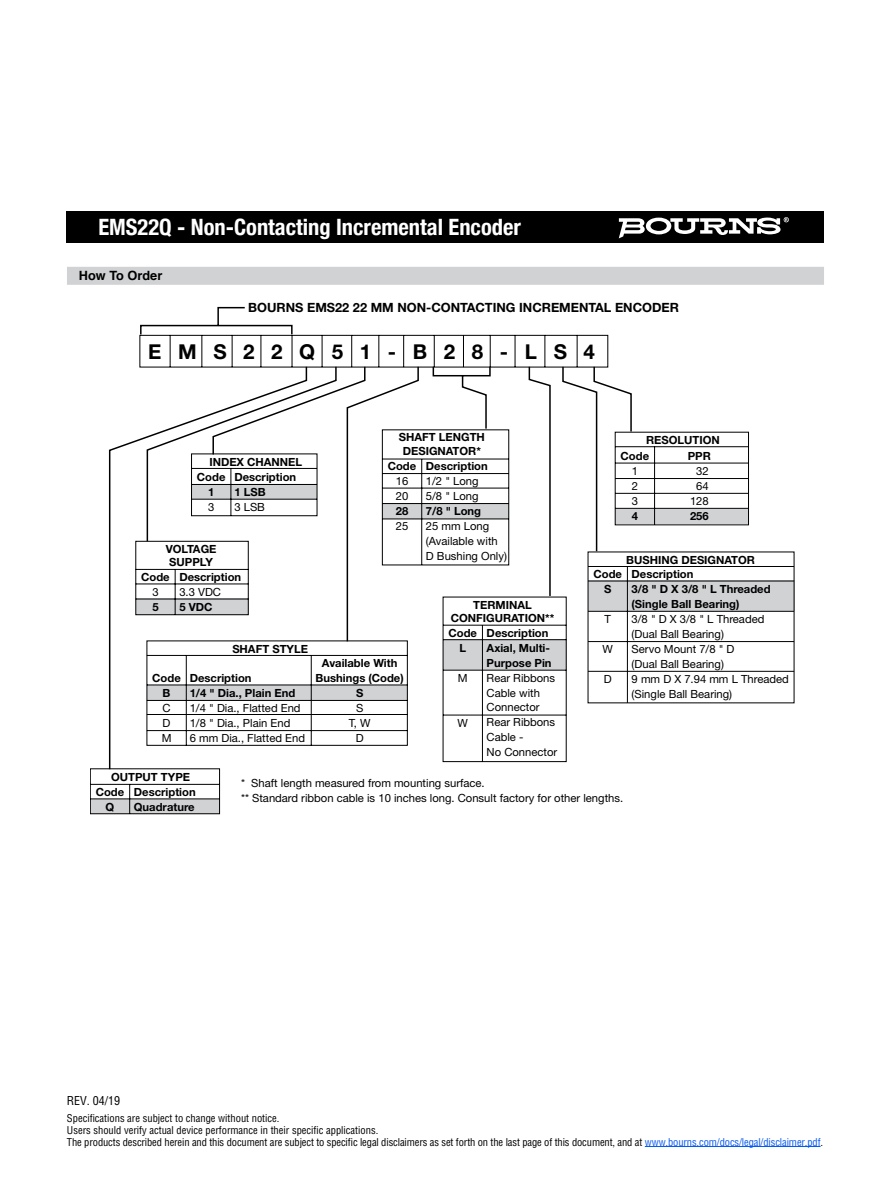
<style>
.page{position:relative;width:891px;height:1188px;background:#fff}
.page>*{position:absolute;margin:0;border:0;box-sizing:border-box;transform-origin:0 0}
.t1{font:700 condensed 24px "Helvetica Neue";color:#fff}
.t2{font:700 condensed 22.5px "Helvetica Neue";color:#fff}
.t3{font:700 20.55px "Helvetica Neue";letter-spacing:.81em;color:#000}
.t4{font:700 12.75px "Helvetica Neue";color:#000}
.t5{font:700 12.75px "Helvetica";color:#000}
.t6{font:condensed 12px "Helvetica";color:#000}
.t7{font:11.25px/15px "Helvetica Neue";color:#000}
.t8{font:700 11.25px/15px "Helvetica Neue";color:#000;text-align:center}
.t9{font:condensed 10.5px/12px "Helvetica";letter-spacing:-.01em;color:#000}
.s1{color:#0759f3}
</style>
<div class="page">
<div style="left:588px;top:581px;width:206px;height:30px;background:#d0d2d4"></div>
<svg style="left:90px;top:768px;width:130px;height:47px"></svg>
<hr style="left:588px;top:566px;width:206px;height:1px;background:#000">
<hr style="left:588px;top:581px;width:206px;height:1px;background:#000">
<hr style="left:588px;top:611px;width:206px;height:1px;background:#000">
<hr style="left:588px;top:641px;width:206px;height:1px;background:#000">
<hr style="left:588px;top:671px;width:206px;height:1px;background:#000">
<svg style="left:108px;top:306px;width:525px;height:465px"></svg>
<svg style="left:191px;top:453px;width:127px;height:63px"></svg>
<svg style="left:614px;top:431px;width:135px;height:95px"></svg>
<div style="left:67px;top:212px;width:757px;height:31px;background:#000"></div>
<svg style="left:619px;top:217px;width:170px;height:21px"></svg>
<div style="left:67px;top:267px;width:757px;height:18px;background:#d0d2d4"></div>
<hr style="left:645px;top:1146px;width:176px;height:1px;background:#0759f3">
<h2 class="t2" style="left:98px;top:208px;width:424px">EMS22Q - Non-Contacting Incremental Encoder</h2>
<p class="t5" style="left:79px;top:266px;width:85px">How To Order</p>
<h1 class="t1" style="left:98px;top:211px;width:405px">3312 - 2 mm SMD Trimming Potentiometer</h1>
<p class="t4" style="left:248px;top:298px;width:432px">BOURNS EMS22 22 MM NON-CONTACTING INCREMENTAL ENCODER</p>
<h3 class="t3" style="left:148px;top:335px;width:448px">EMS22Q51-B28-LS4</h3>
<p class="t8" style="left:209px;top:454px;width:94px">INDEX CHANNEL</p>
<p class="t8" style="left:197px;top:470px;width:30px">Code</p>
<p class="t8" style="left:208px;top:485px;width:8px">1</p>
<p class="t7" style="left:208px;top:500px;width:8px">3</p>
<p class="t8" style="left:234px;top:470px;width:63px;text-align:left">Description<br>1 LSB</p>
<p class="t7" style="left:234px;top:500px;width:32px">3 LSB</p>
<p class="t8" style="left:166px;top:543px;width:52px;line-height:13.2px">VOLTAGE<br>SUPPLY</p>
<p class="t8" style="left:141px;top:570px;width:30px">Code</p>
<p class="t7" style="left:152px;top:585px;width:8px">3</p>
<p class="t8" style="left:152px;top:600px;width:8px">5</p>
<p class="t8" style="left:179px;top:570px;width:63px">Description</p>
<p class="t7" style="left:179px;top:585px;width:43px">3.3 VDC</p>
<p class="t8" style="left:179px;top:600px;width:35px">5 VDC</p>
<p class="t8" style="left:152px;top:671px;width:30px">Code<br>B</p>
<p class="t7" style="left:162px;top:701px;width:11px;text-align:justify">C D M</p>
<p class="t8" style="left:232px;top:641px;width:77px">SHAFT STYLE</p>
<p class="t8" style="left:190px;top:671px;width:107px;text-align:left">Description<br>1/4 " Dia., Plain End</p>
<p class="t7" style="left:190px;top:701px;width:117px">1/4 " Dia., Flatted End<br>1/8 " Dia., Plain End<br>6 mm Dia., Flatted End</p>
<p class="t8" style="left:399px;top:431px;width:88px;line-height:13.2px">SHAFT LENGTH<br>DESIGNATOR*</p>
<p class="t8" style="left:388px;top:459px;width:30px">Code</p>
<p class="t7" style="left:396px;top:475px;width:14px">16<br>20</p>
<p class="t8" style="left:396px;top:504px;width:14px">28</p>
<p class="t7" style="left:396px;top:520px;width:14px">25</p>
<p class="t8" style="left:426px;top:459px;width:63px">Description</p>
<p class="t7" style="left:426px;top:475px;width:54px">1/2 " Long<br>5/8 " Long</p>
<p class="t8" style="left:426px;top:504px;width:57px">7/8 " Long</p>
<p class="t7" style="left:426px;top:519px;width:83px">25 mm Long (Available with<br>D Bushing Only)</p>
<p class="t8" style="left:316px;top:656px;width:90px">Available With<br>Bushings (Code)<br>S</p>
<p class="t7" style="left:349px;top:701px;width:23px;text-align:center">S<br>T, W<br>D</p>
<p class="t8" style="left:451px;top:598px;width:105px;line-height:13.2px">TERMINAL<br>CONFIGURATION**</p>
<p class="t8" style="left:448px;top:625px;width:30px">Code<br>L</p>
<p class="t7" style="left:458px;top:671px;width:11px">M</p>
<p class="t7" style="left:458px;top:716px;width:12px">W</p>
<p class="t8" style="left:487px;top:625px;width:67px;text-align:left">Description<br>Axial, Multi-<br>Purpose Pin</p>
<p class="t7" style="left:487px;top:671px;width:72px">Rear Ribbons<br>Cable with<br>Connector<br>Rear Ribbons<br>Cable -<br>No Connector</p>
<p class="t8" style="left:621px;top:432px;width:101px;line-height:16px;text-align:left;text-indent:25px">RESOLUTION<br>Code</p>
<p class="t7" style="left:632px;top:464px;width:8px;text-align:justify">1<br>2<br>3</p>
<p class="t8" style="left:632px;top:509px;width:8px">4</p>
<p class="t8" style="left:688px;top:449px;width:25px">PPR</p>
<p class="t7" style="left:690px;top:464px;width:20px;text-align:center">32<br>64<br>128</p>
<p class="t8" style="left:690px;top:509px;width:20px">256</p>
<p class="t8" style="left:626px;top:552px;width:130px">BUSHING DESIGNATOR</p>
<p class="t8" style="left:593px;top:567px;width:30px">Code<br>S</p>
<p class="t7" style="left:604px;top:612px;width:8px">T</p>
<p class="t7" style="left:603px;top:642px;width:12px">W</p>
<p class="t7" style="left:604px;top:672px;width:9px">D</p>
<p class="t8" style="left:632px;top:567px;width:141px;text-align:left">Description<br>3/8 " D X 3/8 " L Threaded (Single Ball Bearing)</p>
<p class="t7" style="left:632px;top:612px;width:159px">3/8 " D X 3/8 " L Threaded (Dual Ball Bearing)<br>Servo Mount 7/8 " D<br>(Dual Ball Bearing)<br>9 mm D X 7.94 mm L Threaded (Single Ball Bearing)</p>
<p class="t8" style="left:111px;top:770px;width:80px">OUTPUT TYPE</p>
<p class="t8" style="left:96px;top:784px;width:30px">Code</p>
<p class="t8" style="left:106px;top:799px;width:10px">Q</p>
<p class="t8" style="left:134px;top:784px;width:63px;text-align:left">Description<br>Quadrature</p>
<p class="t7" style="left:241px;top:776px;width:384px">* Shaft length measured from mounting surface.<br>** Standard ribbon cable is 10 inches long. Consult factory for other lengths.</p>
<p class="t6" style="left:67px;top:1093px;width:55px">REV. 04/19</p>
<p class="t9" style="left:67px;top:1112px;width:758px">Specifications are subject to change without notice.<br>Users should verify actual device performance in their specific applications.<br>The products described herein and this document are subject to specific legal disclaimers as set forth on the last page of this document, and at <span class="s1">www.bourns.com/docs/legal/disclaimer.pdf</span>.</p>
</div>
